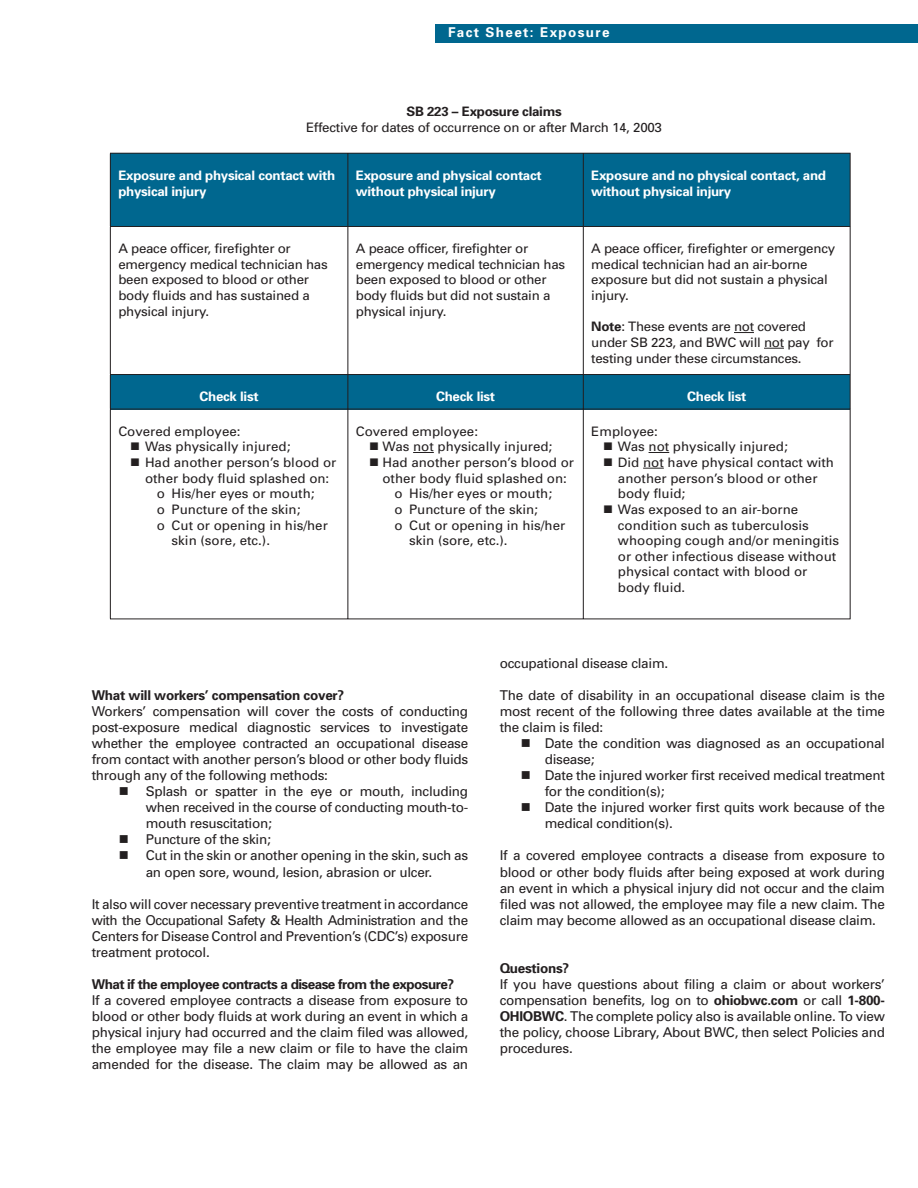
<style>
.page{position:relative;width:918px;height:1188px;background:#fff}
.page>*{position:absolute;margin:0;border:0;box-sizing:border-box;transform-origin:0 0}
.t1{font:13.5px/16px "Univers";letter-spacing:-.02em;color:#231f20;text-align:justify}
.t2{font:700 13.5px "Univers";letter-spacing:-.04em;color:#231f20}
.t3{font:700 13.5px "Univers";letter-spacing:-.02em;color:#231f20}
.t4{font:700 13.5px "Univers";letter-spacing:.1em;color:#fff}
.t5{font:13.05px/15.6px "Univers";color:#231f20}
.t6{font:13.05px/15.6px "Univers";letter-spacing:-.02em;color:#231f20}
.t7{font:700 13.05px/15.6px "Univers";letter-spacing:-.02em;color:#fff}
.t8{font:700 13.05px "Univers";letter-spacing:-.02em;color:#231f20}
.s1{font-weight:700}
</style>
<div class="page">
<div style="left:435px;top:24px;width:483px;height:18px;background:#00678f"></div>
<div style="left:110px;top:153px;width:740px;height:74px;background:#00678f"></div>
<div style="left:110px;top:374px;width:740px;height:36px;background:#00678f"></div>
<hr style="left:110px;top:154px;width:1px;height:72px;background:#231f20">
<hr style="left:110px;top:153px;width:238px;height:1px;background:#231f20">
<hr style="left:348px;top:154px;width:1px;height:72px;background:#231f20">
<hr style="left:348px;top:153px;width:235px;height:1px;background:#231f20">
<hr style="left:583px;top:154px;width:1px;height:72px;background:#231f20">
<hr style="left:583px;top:153px;width:268px;height:1px;background:#231f20">
<hr style="left:850px;top:154px;width:1px;height:72px;background:#231f20">
<hr style="left:110px;top:227px;width:1px;height:147px;background:#231f20">
<hr style="left:110px;top:226px;width:238px;height:1px;background:#231f20">
<hr style="left:348px;top:227px;width:1px;height:147px;background:#231f20">
<hr style="left:348px;top:226px;width:235px;height:1px;background:#231f20">
<hr style="left:583px;top:227px;width:1px;height:147px;background:#231f20">
<hr style="left:583px;top:226px;width:268px;height:1px;background:#231f20">
<hr style="left:850px;top:227px;width:1px;height:147px;background:#231f20">
<hr style="left:110px;top:375px;width:1px;height:34px;background:#231f20">
<hr style="left:110px;top:374px;width:238px;height:1px;background:#231f20">
<hr style="left:348px;top:375px;width:1px;height:34px;background:#231f20">
<hr style="left:348px;top:374px;width:235px;height:1px;background:#231f20">
<hr style="left:583px;top:375px;width:1px;height:34px;background:#231f20">
<hr style="left:583px;top:374px;width:268px;height:1px;background:#231f20">
<hr style="left:850px;top:375px;width:1px;height:34px;background:#231f20">
<hr style="left:110px;top:409px;width:1px;height:210px;background:#231f20">
<hr style="left:110px;top:409px;width:238px;height:1px;background:#231f20">
<hr style="left:110px;top:619px;width:238px;height:1px;background:#231f20">
<hr style="left:348px;top:409px;width:1px;height:210px;background:#231f20">
<hr style="left:348px;top:409px;width:235px;height:1px;background:#231f20">
<hr style="left:348px;top:619px;width:235px;height:1px;background:#231f20">
<hr style="left:583px;top:409px;width:1px;height:210px;background:#231f20">
<hr style="left:583px;top:409px;width:268px;height:1px;background:#231f20">
<hr style="left:850px;top:409px;width:1px;height:210px;background:#231f20">
<hr style="left:583px;top:619px;width:268px;height:1px;background:#231f20">
<svg style="left:734px;top:332px;width:20px;height:1px"></svg>
<svg style="left:764px;top:348px;width:20px;height:1px"></svg>
<svg style="left:413px;top:452px;width:21px;height:1px"></svg>
<svg style="left:649px;top:452px;width:20px;height:1px"></svg>
<svg style="left:643px;top:468px;width:21px;height:1px"></svg>
<p class="t4" style="left:448px;top:27px;width:163px">Fact Sheet: Exposure</p>
<p class="t8" style="left:406px;top:107px;width:157px">SB 223 – Exposure claims</p>
<p class="t6" style="left:306px;top:120px;width:357px">Effective for dates of occurrence on or after March 14, 2003</p>
<p class="t7" style="left:118px;top:169px;width:219px">Exposure and physical contact with physical injury</p>
<p class="t7" style="left:356px;top:169px;width:187px">Exposure and physical contact without physical injury</p>
<p class="t7" style="left:591px;top:169px;width:236px">Exposure and no physical contact, and without physical injury</p>
<p class="t6" style="left:118px;top:242px;width:211px">A peace officer, firefighter or emergency medical technician has been exposed to blood or other body fluids and has sustained a physical injury.</p>
<p class="t6" style="left:356px;top:242px;width:211px">A peace officer, firefighter or emergency medical technician has been exposed to blood or other body fluids but did not sustain a physical injury.</p>
<p class="t6" style="left:591px;top:242px;width:245px">A peace officer, firefighter or emergency medical technician had an air-borne exposure but did not sustain a physical injury.</p>
<p class="t6" style="left:591px;top:320px;width:244px"><span class="s1">Note</span>: These events are not covered under SB 223, and BWC will not pay for testing under these circumstances.</p>
<p class="t7" style="left:200px;top:390px;width:61px">Check list</p>
<p class="t7" style="left:436px;top:390px;width:61px">Check list</p>
<p class="t7" style="left:687px;top:390px;width:61px">Check list</p>
<p class="t5" style="left:118px;top:424px;width:124px">Covered employee:</p>
<p class="t5" style="left:130px;top:440px;width:162px">■ Was physically injured;</p>
<p class="t5" style="left:130px;top:456px;width:208px">■ Had another person’s blood or</p>
<p class="t5" style="left:145px;top:471px;width:186px">other body fluid splashed on:</p>
<p class="t5" style="left:157px;top:487px;width:159px">o His/her eyes or mouth;</p>
<p class="t5" style="left:157px;top:503px;width:145px">o Puncture of the skin;</p>
<p class="t5" style="left:157px;top:518px;width:173px">o Cut or opening in his/her</p>
<p class="t5" style="left:172px;top:534px;width:100px">skin (sore, etc.).</p>
<p class="t5" style="left:356px;top:424px;width:124px">Covered employee:</p>
<p class="t5" style="left:369px;top:440px;width:185px">■ Was not physically injured;</p>
<p class="t5" style="left:369px;top:456px;width:206px">■ Had another person’s blood or</p>
<p class="t5" style="left:383px;top:471px;width:186px">other body fluid splashed on:</p>
<p class="t5" style="left:394px;top:487px;width:159px">o His/her eyes or mouth;</p>
<p class="t5" style="left:394px;top:503px;width:145px">o Puncture of the skin;</p>
<p class="t5" style="left:394px;top:518px;width:173px">o Cut or opening in his/her</p>
<p class="t5" style="left:409px;top:534px;width:100px">skin (sore, etc.).</p>
<p class="t5" style="left:591px;top:424px;width:68px">Employee:</p>
<p class="t5" style="left:603px;top:440px;width:186px">■ Was not physically injured;</p>
<p class="t5" style="left:618px;top:456px;width:218px;text-indent:-15px">■ Did not have physical contact with another person’s blood or other body fluid;</p>
<p class="t5" style="left:618px;top:503px;width:223px;text-indent:-15px">■ Was exposed to an air-borne condition such as tuberculosis whooping cough and/or meningitis or other infectious disease without physical contact with blood or body fluid.</p>
<p class="t3" style="left:92px;top:690px;width:254px">What will workers’ compensation cover?</p>
<p class="t1" style="left:92px;top:704px;width:378px">Workers’ compensation will cover the costs of conducting post-exposure medical diagnostic services to investigate whether the employee contracted an occupational disease from contact with another person’s blood or other body fluids through any of the following methods:</p>
<p class="t1" style="left:146px;top:785px;width:324px;text-indent:-27px">■ Splash or spatter in the eye or mouth, including when received in the course of conducting mouth-to&shy;mouth resuscitation;</p>
<p class="t1" style="left:119px;top:833px;width:154px">■ Puncture of the skin;</p>
<p class="t1" style="left:146px;top:849px;width:324px;text-indent:-27px">■ Cut in the skin or another opening in the skin, such as an open sore, wound, lesion, abrasion or ulcer.</p>
<p class="t1" style="left:92px;top:897px;width:378px">It also will cover necessary preventive treatment in accordance with the Occupational Safety &amp; Health Administration and the Centers for Disease Control and Prevention’s (CDC’s) exposure treatment protocol.</p>
<p class="t2" style="left:92px;top:979px;width:364px">What if the employee contracts a disease from the exposure?</p>
<p class="t1" style="left:92px;top:993px;width:378px">If a covered employee contracts a disease from exposure to blood or other body fluids at work during an event in which a physical injury had occurred and the claim filed was allowed, the employee may file a new claim or file to have the claim amended for the disease. The claim may be allowed as an</p>
<p class="t1" style="left:500px;top:656px;width:170px">occupational disease claim.</p>
<p class="t1" style="left:500px;top:688px;width:387px">The date of disability in an occupational disease claim is the most recent of the following three dates available at the time the claim is filed:</p>
<p class="t1" style="left:545px;top:737px;width:342px;text-indent:-24px">■ Date the condition was diagnosed as an occupational disease;</p>
<p class="t1" style="left:545px;top:769px;width:342px;text-indent:-24px">■ Date the injured worker first received medical treatment for the condition(s);</p>
<p class="t1" style="left:545px;top:801px;width:342px;text-indent:-24px">■ Date the injured worker first quits work because of the medical condition(s).</p>
<p class="t1" style="left:500px;top:849px;width:387px">If a covered employee contracts a disease from exposure to blood or other body fluids after being exposed at work during an event in which a physical injury did not occur and the claim filed was not allowed, the employee may file a new claim. The claim may become allowed as an occupational disease claim.</p>
<p class="t3" style="left:500px;top:963px;width:71px">Questions?</p>
<p class="t1" style="left:500px;top:977px;width:387px">If you have questions about filing a claim or about workers’ compensation benefits, log on to <span class="s1">ohiobwc.com</span> or call <span class="s1">1-800- OHIOBWC</span>. The complete policy also is available online. To view the policy, choose Library, About BWC, then select Policies and procedures.</p>
</div>
